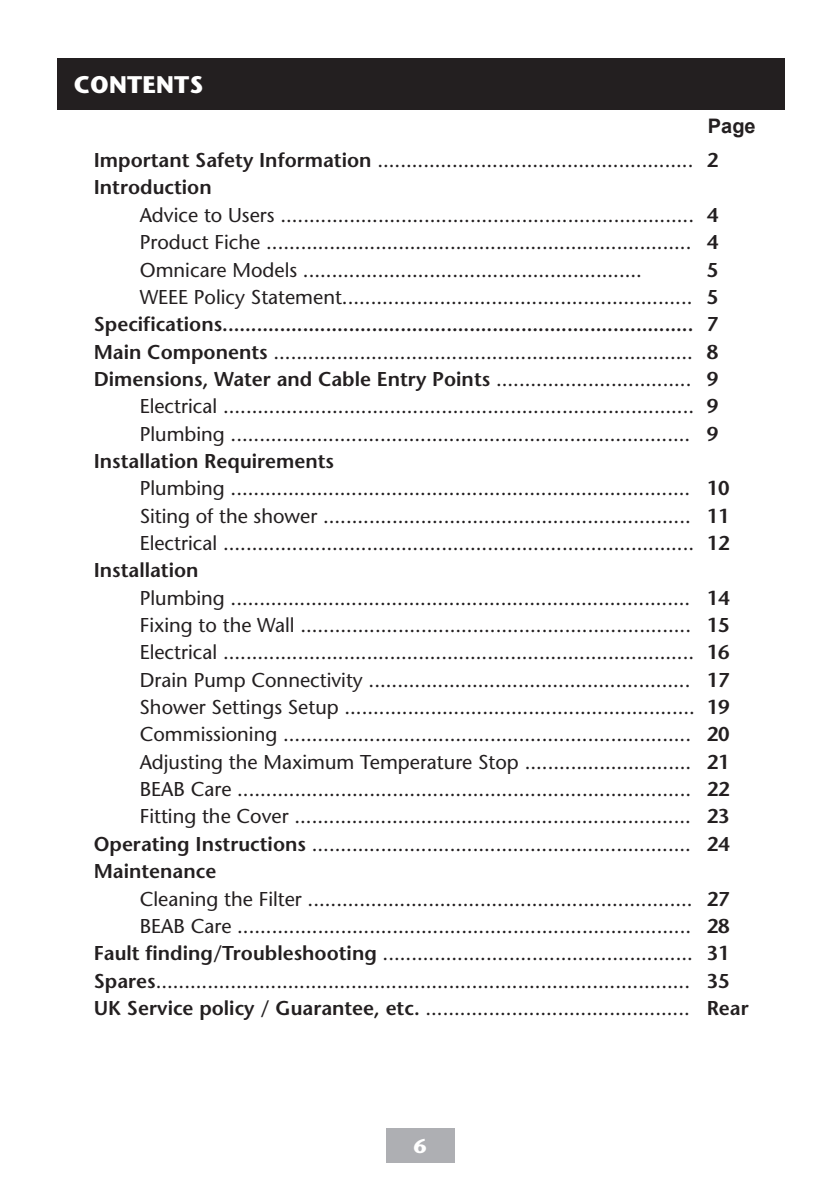
<style>
.page{position:relative;width:840px;height:1191px;background:#fff}
.page>*{position:absolute;margin:0;border:0;box-sizing:border-box;transform-origin:0 0}
.t1{font:700 24px "Stone Sans Std";letter-spacing:.01em;color:#fff}
.t2{font:500 20px "Stone Sans Std";color:#231f20}
.t3{font:600 20px "Stone Sans Std";color:#231f20}
._01_Heading_10pt_Bol{font:700 20px "Arial";color:#231f20}
.t4{font:700 20px "Stone Sans Std";color:#fff}
.s1{font-weight:600}
.s2{font-weight:500}
</style>
<div class="page">
<div style="left:386px;top:1128px;width:68px;height:34px;background:#aeafb3"></div>
<div style="left:57px;top:59px;width:727px;height:51px;background:#231f20"></div>
<p class="t1" style="left:74px;top:70px;width:131px">CONTENTS</p>
<p class="t2" style="left:94px;top:148px;width:600px"><span class="s1">Important Safety Information</span> .......................................................</p>
<p class="t3" style="left:94px;top:175px;width:119px">Introduction</p>
<p class="t2" style="left:140px;top:203px;width:555px">Advice to Users ........................................................................</p>
<p class="t2" style="left:140px;top:230px;width:553px">Product Fiche ..........................................................................</p>
<p class="t2" style="left:140px;top:258px;width:503px">Omnicare Models ...........................................................</p>
<p class="t2" style="left:140px;top:285px;width:554px">WEEE Policy Statement.............................................................</p>
<p class="t3" style="left:94px;top:312px;width:601px">Specifications..................................................................................</p>
<p class="t2" style="left:94px;top:340px;width:600px"><span class="s1">Main Components</span> .........................................................................</p>
<p class="t3" style="left:94px;top:367px;width:599px">Dimensions, Water and Cable Entry Points <span class="s2">..................................</span></p>
<p class="t2" style="left:140px;top:394px;width:555px">Electrical ..................................................................................</p>
<p class="t2" style="left:140px;top:422px;width:552px">Plumbing ................................................................................</p>
<p class="t3" style="left:94px;top:449px;width:242px">Installation Requirements</p>
<p class="t2" style="left:140px;top:476px;width:552px">Plumbing ................................................................................</p>
<p class="t2" style="left:140px;top:504px;width:552px">Siting of the shower ................................................................</p>
<p class="t2" style="left:140px;top:531px;width:555px">Electrical ..................................................................................</p>
<p class="t3" style="left:94px;top:558px;width:106px">Installation</p>
<p class="t2" style="left:140px;top:586px;width:552px">Plumbing ................................................................................</p>
<p class="t2" style="left:140px;top:613px;width:552px">Fixing to the Wall ....................................................................</p>
<p class="t2" style="left:140px;top:640px;width:555px">Electrical ..................................................................................</p>
<p class="t2" style="left:140px;top:668px;width:552px">Drain Pump Connectivity ........................................................</p>
<p class="t2" style="left:139px;top:695px;width:556px">Shower Settings Setup .............................................................</p>
<p class="t2" style="left:140px;top:722px;width:552px">Commissioning .......................................................................</p>
<p class="t2" style="left:140px;top:750px;width:552px">Adjusting the Maximum Temperature Stop .............................</p>
<p class="t2" style="left:140px;top:777px;width:552px">BEAB Care ...............................................................................</p>
<p class="t2" style="left:140px;top:804px;width:552px">Fitting the Cover .....................................................................</p>
<p class="t2" style="left:94px;top:832px;width:598px"><span class="s1">Operating Instructions</span> ..................................................................</p>
<p class="t3" style="left:94px;top:859px;width:124px">Maintenance</p>
<p class="t2" style="left:140px;top:886px;width:554px">Cleaning the Filter ...................................................................</p>
<p class="t2" style="left:140px;top:914px;width:552px">BEAB Care ...............................................................................</p>
<p class="t2" style="left:94px;top:941px;width:600px"><span class="s1">Fault finding/Troubleshooting</span> ......................................................</p>
<p class="t2" style="left:94px;top:968px;width:597px"><span class="s1">Spares</span>.............................................................................................</p>
<p class="t2" style="left:94px;top:996px;width:597px"><span class="s1">UK Service policy / Guarantee, etc.</span> ..............................................</p>
<p class="_01_Heading_10pt_Bol" style="left:707px;top:112px;width:49px">Page</p>
<p class="t3" style="left:706px;top:148px;width:13px">2</p>
<p class="t3" style="left:706px;top:203px;width:13px">4</p>
<p class="t3" style="left:706px;top:230px;width:13px">4</p>
<p class="t3" style="left:706px;top:257px;width:13px">5</p>
<p class="t3" style="left:706px;top:285px;width:13px">5</p>
<p class="t3" style="left:706px;top:312px;width:13px">7</p>
<p class="t3" style="left:706px;top:339px;width:13px">8</p>
<p class="t3" style="left:706px;top:367px;width:13px">9</p>
<p class="t3" style="left:706px;top:394px;width:13px">9</p>
<p class="t3" style="left:706px;top:421px;width:13px">9</p>
<p class="t3" style="left:706px;top:476px;width:24px">10</p>
<p class="t3" style="left:706px;top:503px;width:24px">11</p>
<p class="t3" style="left:706px;top:531px;width:24px">12</p>
<p class="t3" style="left:706px;top:585px;width:24px">14</p>
<p class="t3" style="left:706px;top:613px;width:24px">15</p>
<p class="t3" style="left:706px;top:640px;width:24px">16</p>
<p class="t3" style="left:706px;top:667px;width:24px">17</p>
<p class="t3" style="left:706px;top:695px;width:24px">19</p>
<p class="t3" style="left:706px;top:722px;width:24px">20</p>
<p class="t3" style="left:706px;top:750px;width:24px">21</p>
<p class="t3" style="left:706px;top:777px;width:24px">22</p>
<p class="t3" style="left:706px;top:804px;width:24px">23</p>
<p class="t3" style="left:706px;top:832px;width:24px">24</p>
<p class="t3" style="left:706px;top:886px;width:24px">27</p>
<p class="t3" style="left:706px;top:914px;width:24px">28</p>
<p class="t3" style="left:706px;top:941px;width:24px">31</p>
<p class="t3" style="left:706px;top:968px;width:24px">35</p>
<p class="t3" style="left:706px;top:996px;width:43px">Rear</p>
<p class="t4" style="left:413px;top:1134px;width:14px">6</p>
</div>
